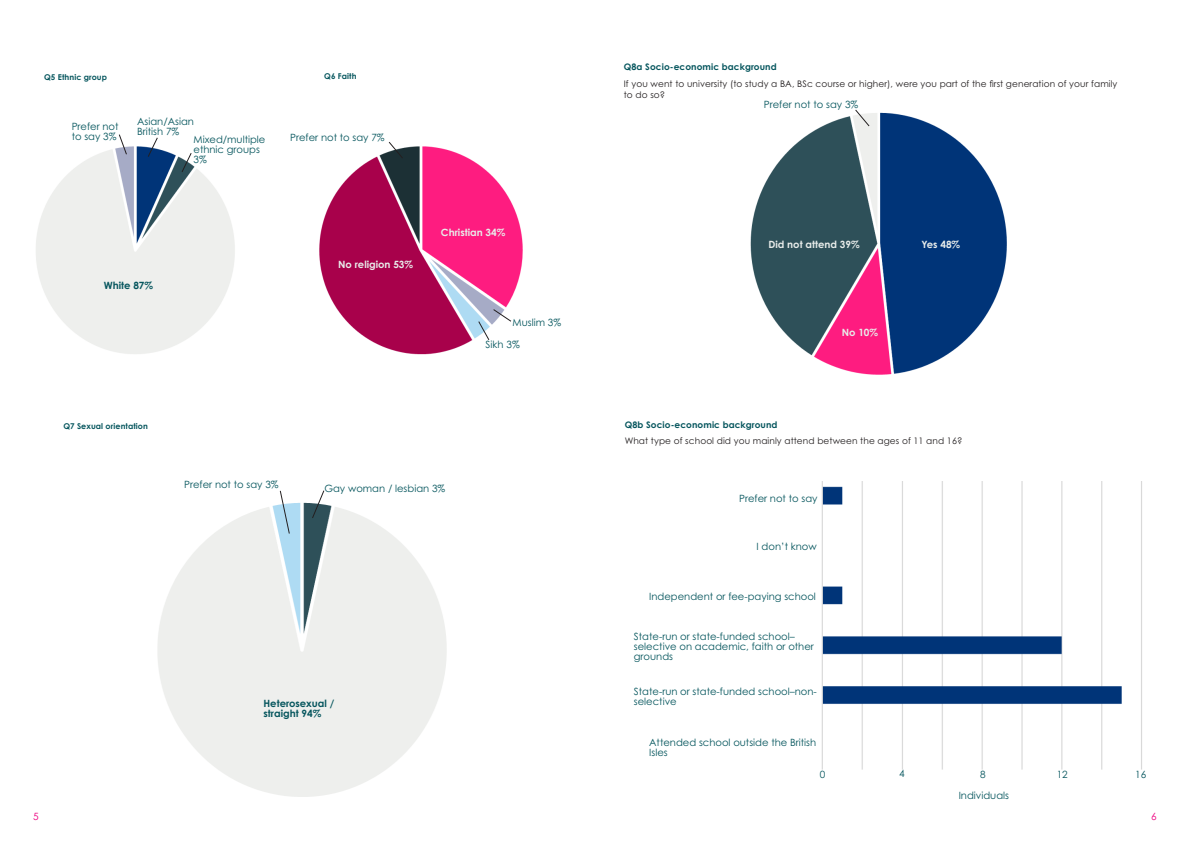
<style>
.page{position:relative;width:1191px;height:842px;background:#fff}
.page>*{position:absolute;margin:0;border:0;box-sizing:border-box;transform-origin:0 0}
.Subtitle_-_10pt{font:10px/10px "Century Gothic Pro";color:#05555d}
.Subtitle_-_10pt-2{font:700 10px "Century Gothic Pro";color:#e9edeb}
.Subtitle_-_10pt-3{font:700 10px/10px "Century Gothic Pro";color:#05555d}
.Body_intro{font:10px "Century Gothic Pro";color:#ed0280}
.Body_Text{font:9px/11px "Century Gothic Pro";letter-spacing:.01em;color:#231f20}
.Body_Text-2{font:700 9px "Century Gothic Pro";letter-spacing:.01em;color:#05555d}
.Body_Text-3{font:700 8px "Century Gothic Pro";letter-spacing:.01em;color:#05555d}
.Body_Text-4{font:700 8px "Century Gothic";letter-spacing:.01em;color:#05555d}
</style>
<div class="page">
<img style="left:36px;top:146px;width:199px;height:208px">
<svg style="left:147px;top:137px;width:12px;height:21px"></svg>
<img style="left:319px;top:146px;width:204px;height:209px">
<svg style="left:388px;top:142px;width:16px;height:18px"></svg>
<img style="left:157px;top:502px;width:290px;height:295px">
<svg style="left:279px;top:490px;width:11px;height:45px"></svg>
<img style="left:750px;top:112px;width:257px;height:263px">
<img style="left:821px;top:482px;width:321px;height:288px">
<svg style="left:854px;top:109px;width:16px;height:18px"></svg>
<svg style="left:311px;top:490px;width:14px;height:29px"></svg>
<svg style="left:181px;top:152px;width:11px;height:21px"></svg>
<svg style="left:118px;top:134px;width:10px;height:22px"></svg>
<svg style="left:477px;top:308px;width:35px;height:33px"></svg>
<p class="Body_Text-3" style="left:44px;top:72px;width:64px">Q5 Ethnic group</p>
<p class="Body_Text-4" style="left:324px;top:70px;width:34px">Q6 Faith</p>
<p class="Subtitle_-_10pt" style="left:72px;top:121px;width:48px">Prefer not to say 3%</p>
<p class="Subtitle_-_10pt" style="left:137px;top:117px;width:58px">Asian/Asian<br>British 7%</p>
<p class="Subtitle_-_10pt" style="left:193px;top:135px;width:73px">Mixed/multiple ethnic groups<br>3%</p>
<p class="Subtitle_-_10pt" style="left:290px;top:132px;width:96px">Prefer not to say 7%</p>
<p class="Subtitle_-_10pt-3" style="left:104px;top:280px;width:51px">White 87%</p>
<p class="Subtitle_-_10pt-2" style="left:338px;top:258px;width:76px">No religion 53%</p>
<p class="Subtitle_-_10pt-2" style="left:441px;top:226px;width:66px">Christian 34%</p>
<p class="Subtitle_-_10pt" style="left:512px;top:318px;width:50px">Muslim 3%</p>
<p class="Subtitle_-_10pt" style="left:485px;top:339px;width:36px">Sikh 3%</p>
<p class="Body_Text-3" style="left:63px;top:421px;width:86px">Q7 Sexual orientation</p>
<p class="Subtitle_-_10pt" style="left:184px;top:479px;width:96px">Prefer not to say 3%</p>
<p class="Subtitle_-_10pt" style="left:324px;top:483px;width:122px">Gay woman / lesbian 3%</p>
<p class="Body_intro" style="left:33px;top:811px;width:7px">5</p>
<p class="Subtitle_-_10pt-3" style="left:263px;top:698px;width:72px">Heterosexual / straight 94%</p>
<p class="Body_Text-2" style="left:624px;top:61px;width:154px">Q8a Socio-economic background</p>
<p class="Body_Text" style="left:624px;top:78px;width:495px">If you went to university (to study a BA, BSc course or higher), were you part of the first generation of your family to do so?</p>
<p class="Subtitle_-_10pt" style="left:764px;top:100px;width:96px">Prefer not to say 3%</p>
<p class="Subtitle_-_10pt-2" style="left:768px;top:238px;width:93px">Did not attend 39%</p>
<p class="Subtitle_-_10pt-2" style="left:921px;top:238px;width:40px">Yes 48%</p>
<p class="Subtitle_-_10pt-2" style="left:841px;top:326px;width:38px">No 10%</p>
<p class="Body_Text-2" style="left:624px;top:419px;width:154px">Q8b Socio-economic background</p>
<p class="Body_Text" style="left:624px;top:435px;width:339px">What type of school did you mainly attend between the ages of 11 and 16?</p>
<p class="Subtitle_-_10pt" style="left:739px;top:493px;width:80px">Prefer not to say</p>
<p class="Subtitle_-_10pt" style="left:756px;top:541px;width:62px">I don’t know</p>
<p class="Subtitle_-_10pt" style="left:649px;top:592px;width:168px">Independent or fee-paying school</p>
<p class="Subtitle_-_10pt" style="left:634px;top:631px;width:181px">State-run or state-funded school– selective on academic, faith or other grounds</p>
<p class="Subtitle_-_10pt" style="left:634px;top:686px;width:184px">State-run or state-funded school–non&shy;selective</p>
<p class="Subtitle_-_10pt" style="left:649px;top:737px;width:168px">Attended school outside the British<br>Isles</p>
<p class="Subtitle_-_10pt" style="left:819px;top:769px;width:7px">0</p>
<p class="Subtitle_-_10pt" style="left:899px;top:769px;width:7px">4</p>
<p class="Subtitle_-_10pt" style="left:980px;top:769px;width:7px">8</p>
<p class="Subtitle_-_10pt" style="left:1056px;top:769px;width:13px">12</p>
<p class="Subtitle_-_10pt" style="left:1135px;top:769px;width:13px">16</p>
<p class="Subtitle_-_10pt" style="left:958px;top:790px;width:52px">Individuals</p>
<p class="Body_intro" style="left:1151px;top:811px;width:7px">6</p>
</div>
